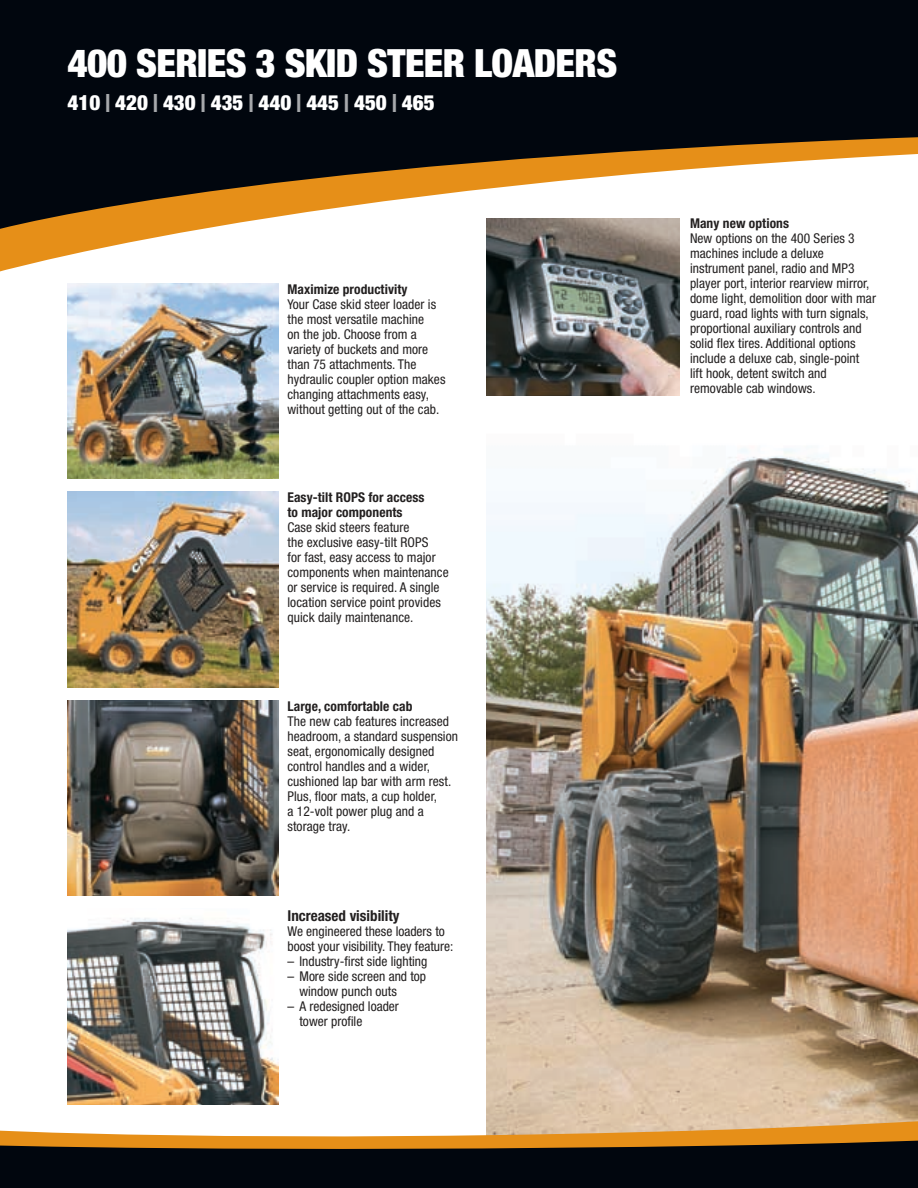
<style>
.page{position:relative;width:918px;height:1188px;background:#fff}
.page>*{position:absolute;margin:0;border:0;box-sizing:border-box;transform-origin:0 0}
.t1{font:900 condensed 39px "Helvetica Neue";letter-spacing:-.015em;color:#fff}
.t2{font:900 condensed 21px "Helvetica Neue";color:#fff}
.t3{font:700 condensed 15px "Helvetica Neue";color:#232020}
.t4{font:condensed 13.5px/15px "Helvetica Neue";letter-spacing:.005em;color:#232020}
.t5{font:700 condensed 13.5px/15px "Helvetica Neue";letter-spacing:.005em;color:#232020}
.s1{font-size:25.2px;color:#a7a9ac}
</style>
<div class="page">
<img style="left:486px;top:331px;width:432px;height:653px">
<svg style="left:67px;top:984px;width:851px;height:47px"></svg>
<svg style="left:0;top:236px;width:680px;height:42px"></svg>
<svg style="left:0;top:0;width:918px;height:236px;fill:#01060e"></svg>
<svg style="left:0;top:1031px;width:918px;height:157px"></svg>
<img style="left:486px;top:218px;width:193px;height:178px">
<img style="left:68px;top:918px;width:210px;height:186px">
<img style="left:68px;top:700px;width:210px;height:196px">
<img style="left:68px;top:492px;width:210px;height:195px">
<img style="left:68px;top:284px;width:210px;height:195px">
<h1 class="t1" style="left:68px;top:49px;width:551px">400 SERIES 3 SKID STEER LOADERS</h1>
<h2 class="t2" style="left:68px;top:95px;width:369px">410 <span class="s1">I</span> 420 <span class="s1">I</span> 430 <span class="s1">I</span> 435 <span class="s1">I</span> 440 <span class="s1">I</span> 445 <span class="s1">I</span> 450 <span class="s1">I</span> 465</h2>
<p class="t5" style="left:287px;top:283px;width:121px">Maximize productivity</p>
<p class="t4" style="left:287px;top:298px;width:160px">Your Case skid steer loader is the most versatile machine<br>on the job. Choose from a variety of buckets and more than 75 attachments. The hydraulic coupler option makes changing attachments easy, without getting out of the cab.</p>
<p class="t5" style="left:287px;top:491px;width:139px">Easy-tilt ROPS for access to major components</p>
<p class="t4" style="left:287px;top:521px;width:163px">Case skid steers feature<br>the exclusive easy-tilt ROPS<br>for fast, easy access to major components when maintenance or service is required. A single location service point provides quick daily maintenance.</p>
<p class="t5" style="left:287px;top:700px;width:127px">Large, comfortable cab</p>
<p class="t4" style="left:287px;top:715px;width:172px">The new cab features increased headroom, a standard suspension seat, ergonomically designed control handles and a wider, cushioned lap bar with arm rest.<br>Plus, floor mats, a cup holder,<br>a 12-volt power plug and a storage tray.</p>
<p class="t3" style="left:287px;top:910px;width:114px">Increased visibility</p>
<p class="t4" style="left:287px;top:925px;width:167px">We engineered these loaders to boost your visibility. They feature:</p>
<p class="t4" style="left:287px;top:955px;width:141px">– Industry-first side lighting</p>
<p class="t4" style="left:299px;top:970px;width:128px;text-indent:-12px">– More side screen and top window punch outs</p>
<p class="t4" style="left:299px;top:1000px;width:101px;text-indent:-12px">– A redesigned loader tower profile</p>
<p class="t5" style="left:690px;top:217px;width:101px">Many new options</p>
<p class="t4" style="left:690px;top:232px;width:188px">New options on the 400 Series 3 machines include a deluxe instrument panel, radio and MP3 player port, interior rearview mirror, dome light, demolition door with mar guard, road lights with turn signals, proportional auxiliary controls and solid flex tires. Additional options include a deluxe cab, single-point<br>lift hook, detent switch and removable cab windows.</p>
</div>
